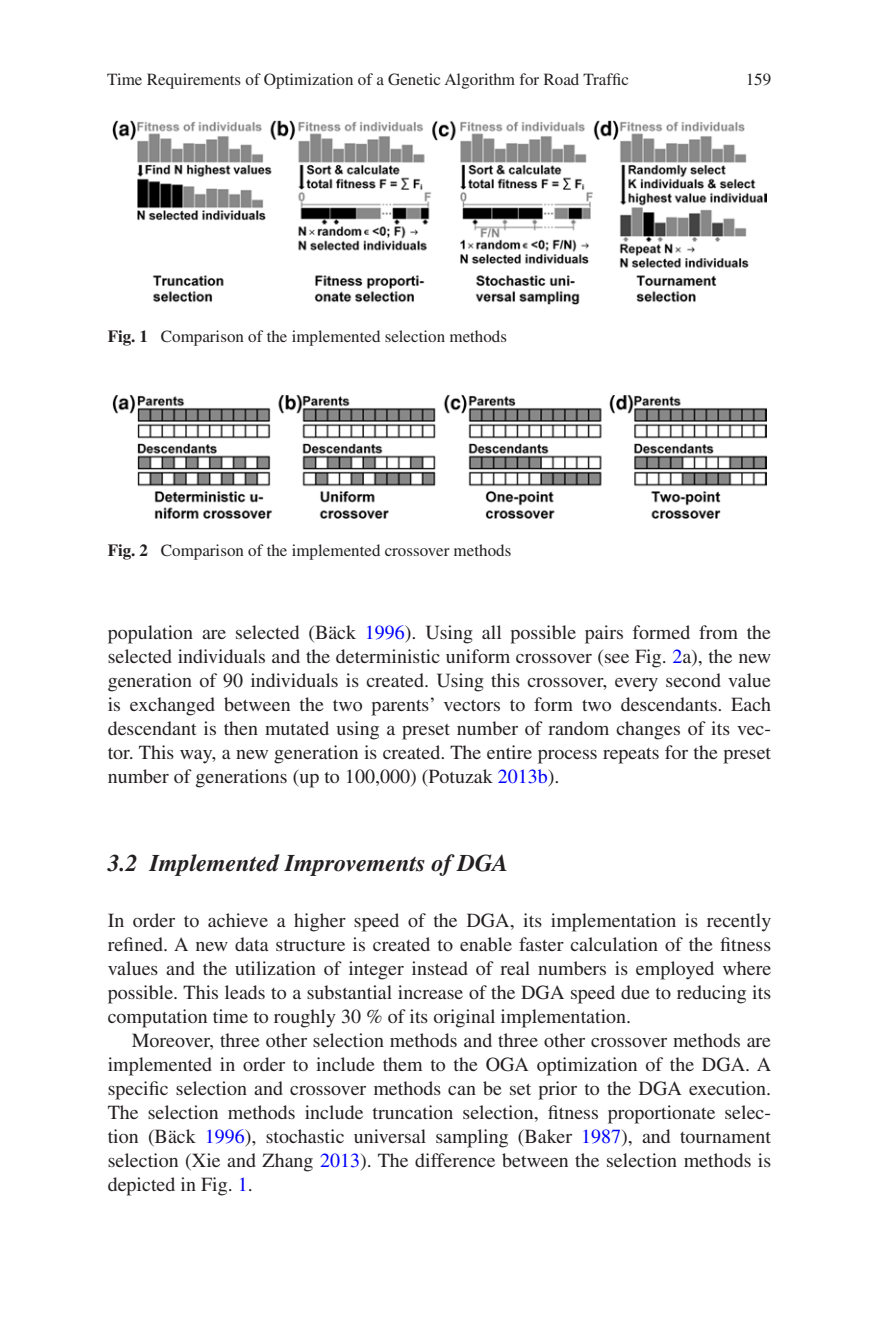
<style>
.page{position:relative;width:879px;height:1333px;background:#fff}
.page>*{position:absolute;margin:0;border:0;box-sizing:border-box;transform-origin:0 0}
.t1{font:italic 700 24px "Times";color:#231f20}
.t2{font:20px/24px "Times";color:#231f20;text-align:justify}
.t3{font:17px "Times";color:#231f20}
.s1{font-weight:700}
.s2{color:#00f}
</style>
<div class="page">
<img style="left:112px;top:120px;width:654px;height:185px">
<img style="left:113px;top:395px;width:653px;height:123px">
<p class="t3" style="left:107px;top:70px;width:523px">Time Requirements of Optimization of a Genetic Algorithm for Road Traffic</p>
<p class="t3" style="left:746px;top:70px;width:27px">159</p>
<p class="t3" style="left:108px;top:327px;width:401px"><span class="s1">Fig. 1</span> Comparison of the implemented selection methods</p>
<p class="t3" style="left:108px;top:540px;width:405px"><span class="s1">Fig. 2</span> Comparison of the implemented crossover methods</p>
<p class="t2" style="left:108px;top:620px;width:665px">population are selected (Bäck <span class="s2">1996</span>). Using all possible pairs formed from the selected individuals and the deterministic uniform crossover (see Fig. <span class="s2">2</span>a), the new generation of 90 individuals is created. Using this crossover, every second value is exchanged between the two parents’ vectors to form two descendants. Each descendant is then mutated using a preset number of random changes of its vec&shy;tor. This way, a new generation is created. The entire process repeats for the preset number of generations (up to 100,000) (Potuzak <span class="s2">2013b</span>).</p>
<p class="t1" style="left:108px;top:849px;width:402px">3.2 Implemented Improvements of DGA</p>
<p class="t2" style="left:108px;top:908px;width:665px">In order to achieve a higher speed of the DGA, its implementation is recently refined. A new data structure is created to enable faster calculation of the fitness values and the utilization of integer instead of real numbers is employed where possible. This leads to a substantial increase of the DGA speed due to reducing its computation time to roughly 30 % of its original implementation.</p>
<p class="t2" style="left:108px;top:1028px;width:665px;text-indent:24px">Moreover, three other selection methods and three other crossover methods are implemented in order to include them to the OGA optimization of the DGA. A specific selection and crossover methods can be set prior to the DGA execution.<br>The selection methods include truncation selection, fitness proportionate selec&shy;tion (Bäck <span class="s2">1996</span>), stochastic universal sampling (Baker <span class="s2">1987</span>), and tournament selection (Xie and Zhang <span class="s2">2013</span>). The difference between the selection methods is depicted in Fig. <span class="s2">1</span>.</p>
</div>
